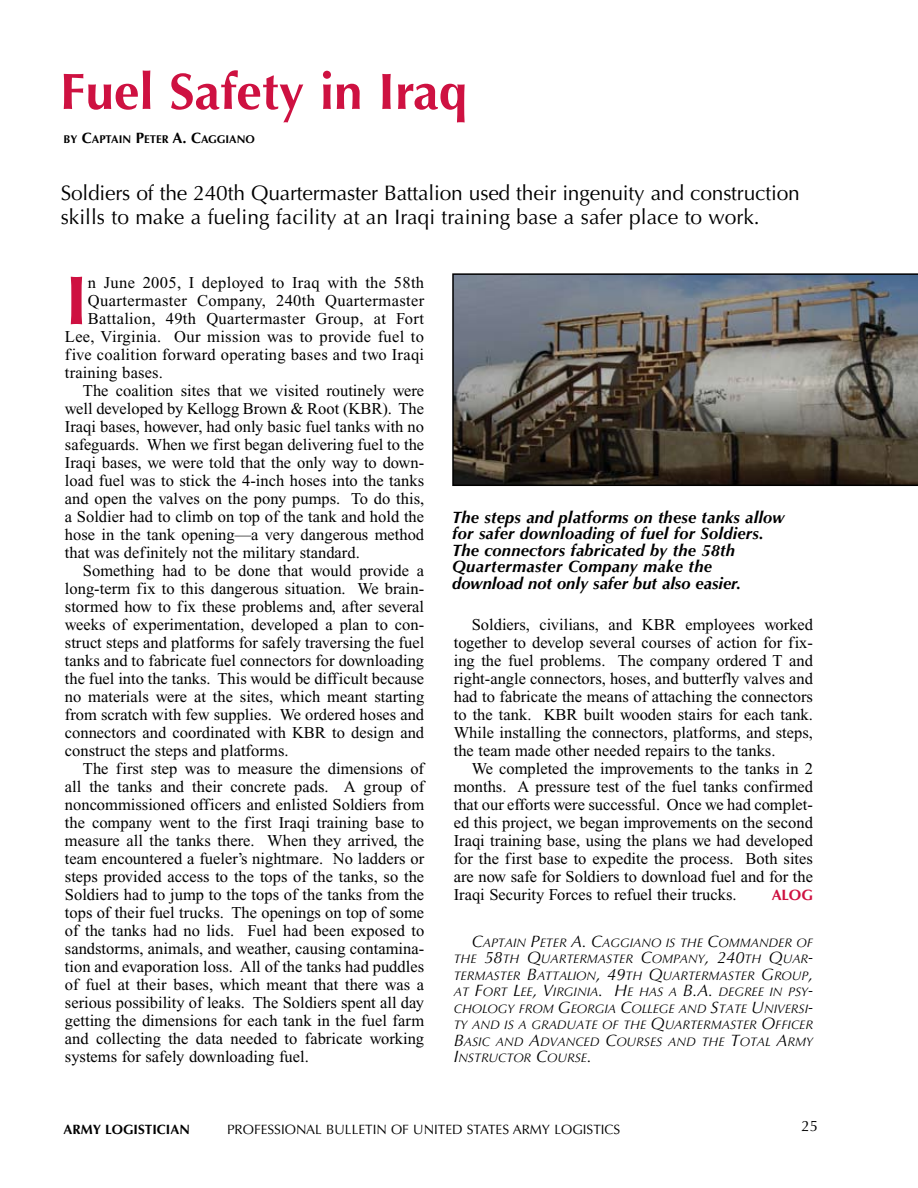
<style>
.page{position:relative;width:918px;height:1188px;background:#fff}
.page>*{position:absolute;margin:0;border:0;box-sizing:border-box;transform-origin:0 0}
.t1{font:700 69px "Optima";color:#ce1141}
.t2{font:700 51px "Optima";color:#ce1141}
.t3{font:21px/24px "Optima";letter-spacing:-.01em;color:#000}
.t4{font:16.5px/18px "Times New Roman";color:#000;text-align:justify}
.t5{font:16.5px "Times New Roman";letter-spacing:.02em;color:#000}
.t6{font:italic 700 16.5px/16.5px "Optima";letter-spacing:.01em;color:#000}
.t7{font:700 15px "Optima";color:#ce1141}
.t8{font:15px "Optima";color:#000}
.t9{font:13.5px "Optima";color:#000}
.t10{font:700 13.5px "Optima";color:#000}
.t11{font:italic 12.3px/16.5px "Optima";color:#000;text-align:justify}
.t12{font:700 11.25px "Optima";color:#000}
.s1{font-size:15px}
.s2{font-size:16.5px}
</style>
<div class="page">
<svg style="left:452px;top:273px;width:466px;height:213px;background:#605d5a"></svg>
<h2 class="t2" style="left:60px;top:62px;width:409px">FUEL SAFETY IN IRAQ</h2>
<p class="t12" style="left:64px;top:133px;width:193px">BY <span class="s1">C</span>APTAIN <span class="s1">P</span>ETER <span class="s1">A. C</span>AGGIANO</p>
<p class="t3" style="left:61px;top:181px;width:741px">Soldiers of the 240th Quartermaster Battalion used their ingenuity and construction skills to make a fueling facility at an Iraqi training base a safer place to work.</p>
<h1 class="t1" style="left:65px;top:260px;width:24px">I</h1>
<p class="t5" style="left:88px;top:273px;width:338px">n June 2005, I deployed to Iraq with the 58th</p>
<p class="t5" style="left:88px;top:291px;width:338px">Quartermaster Company, 240th Quartermaster</p>
<p class="t5" style="left:88px;top:309px;width:338px">Battalion, 49th Quartermaster Group, at Fort</p>
<p class="t5" style="left:65px;top:327px;width:361px">Lee, Virginia. Our mission was to provide fuel to</p>
<p class="t5" style="left:65px;top:345px;width:361px">five coalition forward operating bases and two Iraqi</p>
<p class="t4" style="left:65px;top:364px;width:100px">training bases.</p>
<p class="t4" style="left:83px;top:382px;width:343px">The coalition sites that we visited routinely were</p>
<p class="t4" style="left:65px;top:400px;width:361px">well developed by Kellogg Brown &amp; Root (KBR). The</p>
<p class="t4" style="left:65px;top:418px;width:361px">Iraqi bases, however, had only basic fuel tanks with no</p>
<p class="t4" style="left:65px;top:436px;width:361px">safeguards. When we first began delivering fuel to the</p>
<p class="t4" style="left:65px;top:454px;width:361px">Iraqi bases, we were told that the only way to down-</p>
<p class="t4" style="left:65px;top:472px;width:361px">load fuel was to stick the 4-inch hoses into the tanks</p>
<p class="t4" style="left:65px;top:490px;width:361px">and open the valves on the pony pumps. To do this,</p>
<p class="t4" style="left:65px;top:508px;width:361px">a Soldier had to climb on top of the tank and hold the</p>
<p class="t4" style="left:65px;top:526px;width:361px">hose in the tank opening—a very dangerous method</p>
<p class="t4" style="left:65px;top:544px;width:296px">that was definitely not the military standard.</p>
<p class="t4" style="left:83px;top:562px;width:343px">Something had to be done that would provide a</p>
<p class="t4" style="left:65px;top:580px;width:361px">long-term fix to this dangerous situation. We brain-</p>
<p class="t4" style="left:65px;top:598px;width:361px">stormed how to fix these problems and, after several</p>
<p class="t4" style="left:65px;top:616px;width:361px">weeks of experimentation, developed a plan to con-</p>
<p class="t4" style="left:65px;top:634px;width:361px">struct steps and platforms for safely traversing the fuel</p>
<p class="t4" style="left:65px;top:652px;width:361px">tanks and to fabricate fuel connectors for downloading</p>
<p class="t4" style="left:65px;top:670px;width:361px">the fuel into the tanks. This would be difficult because</p>
<p class="t4" style="left:65px;top:688px;width:361px">no materials were at the sites, which meant starting</p>
<p class="t4" style="left:65px;top:706px;width:361px">from scratch with few supplies. We ordered hoses and</p>
<p class="t4" style="left:65px;top:724px;width:361px">connectors and coordinated with KBR to design and</p>
<p class="t4" style="left:65px;top:742px;width:225px">construct the steps and platforms.</p>
<p class="t4" style="left:83px;top:760px;width:343px">The first step was to measure the dimensions of</p>
<p class="t4" style="left:65px;top:778px;width:361px">all the tanks and their concrete pads. A group of</p>
<p class="t4" style="left:65px;top:796px;width:361px">noncommissioned officers and enlisted Soldiers from</p>
<p class="t4" style="left:65px;top:814px;width:361px">the company went to the first Iraqi training base to</p>
<p class="t4" style="left:65px;top:832px;width:361px">measure all the tanks there. When they arrived, the</p>
<p class="t4" style="left:65px;top:850px;width:361px">team encountered a fueler’s nightmare. No ladders or</p>
<p class="t4" style="left:65px;top:868px;width:361px">steps provided access to the tops of the tanks, so the</p>
<p class="t4" style="left:65px;top:886px;width:361px">Soldiers had to jump to the tops of the tanks from the</p>
<p class="t4" style="left:65px;top:904px;width:361px">tops of their fuel trucks. The openings on top of some</p>
<p class="t4" style="left:65px;top:922px;width:361px">of the tanks had no lids. Fuel had been exposed to</p>
<p class="t4" style="left:65px;top:940px;width:361px">sandstorms, animals, and weather, causing contamina-</p>
<p class="t4" style="left:65px;top:958px;width:361px">tion and evaporation loss. All of the tanks had puddles</p>
<p class="t4" style="left:65px;top:976px;width:361px">of fuel at their bases, which meant that there was a</p>
<p class="t4" style="left:65px;top:994px;width:361px">serious possibility of leaks. The Soldiers spent all day</p>
<p class="t4" style="left:65px;top:1012px;width:361px">getting the dimensions for each tank in the fuel farm</p>
<p class="t4" style="left:65px;top:1030px;width:361px">and collecting the data needed to fabricate working</p>
<p class="t4" style="left:65px;top:1048px;width:245px">systems for safely downloading fuel.</p>
<p class="t6" style="left:452px;top:509px;width:334px">The steps and platforms on these tanks allow for safer downloading of fuel for Soldiers.<br>The connectors fabricated by the 58th Quartermaster Company make the download not only safer but also easier.</p>
<p class="t4" style="left:454px;top:616px;width:361px;text-indent:18px">Soldiers, civilians, and KBR employees worked together to develop several courses of action for fix&shy;ing the fuel problems. The company ordered T and right-angle connectors, hoses, and butterfly valves and had to fabricate the means of attaching the connectors to the tank. KBR built wooden stairs for each tank.<br>While installing the connectors, platforms, and steps, the team made other needed repairs to the tanks.</p>
<p class="t4" style="left:454px;top:760px;width:361px;text-indent:18px">We completed the improvements to the tanks in 2 months. A pressure test of the fuel tanks confirmed that our efforts were successful. Once we had complet&shy;ed this project, we began improvements on the second Iraqi training base, using the plans we had developed for the first base to expedite the process. Both sites are now safe for Soldiers to download fuel and for the Iraqi Security Forces to refuel their trucks.</p>
<p class="t7" style="left:772px;top:886px;width:43px">ALOG</p>
<p class="t11" style="left:454px;top:934px;width:361px;text-indent:18px"><span class="s2">C</span>APTAIN <span class="s2">P</span>ETER <span class="s2">A. C</span>AGGIANO IS THE <span class="s2">C</span>OMMANDER OF THE <span class="s2">58</span>TH <span class="s2">Q</span>UARTERMASTER <span class="s2">C</span>OMPANY<span class="s2">, 240</span>TH <span class="s2">Q</span>UAR<span class="s2">-</span>TERMASTER <span class="s2">B</span>ATTALION<span class="s2">, 49</span>TH <span class="s2">Q</span>UARTERMASTER <span class="s2">G</span>ROUP<span class="s2">, </span>AT <span class="s2">F</span>ORT <span class="s2">L</span>EE<span class="s2">, V</span>IRGINIA<span class="s2">. H</span>E HAS A <span class="s2">B.A.</span> DEGREE IN PSY<span class="s2">-</span>CHOLOGY FROM <span class="s2">G</span>EORGIA <span class="s2">C</span>OLLEGE AND <span class="s2">S</span>TATE <span class="s2">U</span>NIVERSI<span class="s2">-</span>TY AND IS A GRADUATE OF THE <span class="s2">Q</span>UARTERMASTER <span class="s2">O</span>FFICER <span class="s2">B</span>ASIC AND <span class="s2">A</span>DVANCED <span class="s2">C</span>OURSES AND THE <span class="s2">T</span>OTAL <span class="s2">A</span>RMY <span class="s2">I</span>NSTRUCTOR <span class="s2">C</span>OURSE<span class="s2">.</span></p>
<p class="t10" style="left:63px;top:1121px;width:128px">ARMY LOGISTICIAN</p>
<p class="t9" style="left:227px;top:1121px;width:395px">PROFESSIONAL BULLETIN OF UNITED STATES ARMY LOGISTICS</p>
<p class="t8" style="left:802px;top:1117px;width:18px">25</p>
</div>
